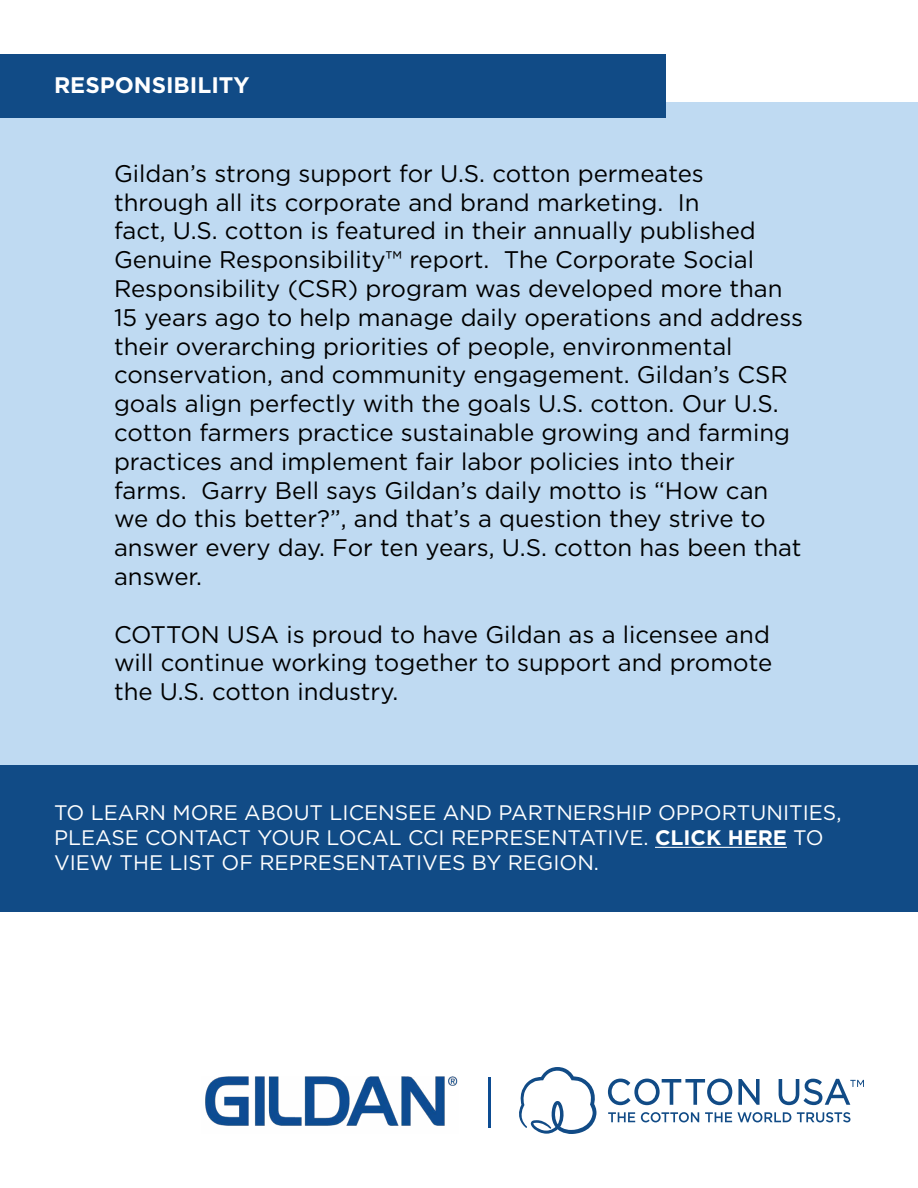
<style>
.page{position:relative;width:918px;height:1188px;background:#fff}
.page>*{position:absolute;margin:0;border:0;box-sizing:border-box;transform-origin:0 0}
.t1{font:24px/28.8px "Gotham";color:#000}
.t2{font:700 22.5px "Gotham";color:#fff}
.t3{font:21px/25.2px "Gotham";color:#fff}
.s1{font-weight:700}
</style>
<div class="page">
<svg style="left:519px;top:1067px;width:78px;height:67px"></svg>
<svg style="left:608px;top:1079px;width:124px;height:26px"></svg>
<svg style="left:738px;top:1079px;width:22px;height:26px"></svg>
<svg style="left:779px;top:1079px;width:85px;height:26px"></svg>
<svg style="left:608px;top:1112px;width:27px;height:10px"></svg>
<svg style="left:641px;top:1112px;width:58px;height:10px"></svg>
<svg style="left:705px;top:1112px;width:86px;height:10px"></svg>
<svg style="left:797px;top:1112px;width:53px;height:10px"></svg>
<div style="left:0;top:103px;width:918px;height:662px;background:#bfdaf2"></div>
<div style="left:0;top:54px;width:666px;height:64px;background:#114b86"></div>
<img style="left:205px;top:1076px;width:253px;height:50px">
<hr style="left:489px;top:1077px;width:2px;height:51px;background:#0d4c92">
<div style="left:0;top:765px;width:918px;height:146px;background:#114b86"></div>
<hr style="left:655px;top:847px;width:132px;height:1px;background:#fff">
<p class="t2" style="left:54px;top:70px;width:197px">RESPONSIBILITY</p>
<p class="t1" style="left:114px;top:158px;width:691px">Gildan’s strong support for U.S. cotton permeates through all its corporate and brand marketing. In<br>fact, U.S. cotton is featured in their annually published Genuine Responsibility™ report. The Corporate Social Responsibility (CSR) program was developed more than 15 years ago to help manage daily operations and address their overarching priorities of people, environmental conservation, and community engagement. Gildan’s CSR goals align perfectly with the goals U.S. cotton. Our U.S. cotton farmers practice sustainable growing and farming practices and implement fair labor policies into their farms. Garry Bell says Gildan’s daily motto is “How can we do this better?”, and that’s a question they strive to answer every day. For ten years, U.S. cotton has been that answer.</p>
<p class="t1" style="left:114px;top:619px;width:660px;text-align:justify">COTTON USA is proud to have Gildan as a licensee and will continue working together to support and promote the U.S. cotton industry.</p>
<p class="t3" style="left:54px;top:800px;width:789px">TO LEARN MORE ABOUT LICENSEE AND PARTNERSHIP OPPORTUNITIES,<br>PLEASE CONTACT YOUR LOCAL CCI REPRESENTATIVE. <span class="s1">CLICK HERE</span> TO<br>VIEW THE LIST OF REPRESENTATIVES BY REGION.</p>
</div>
